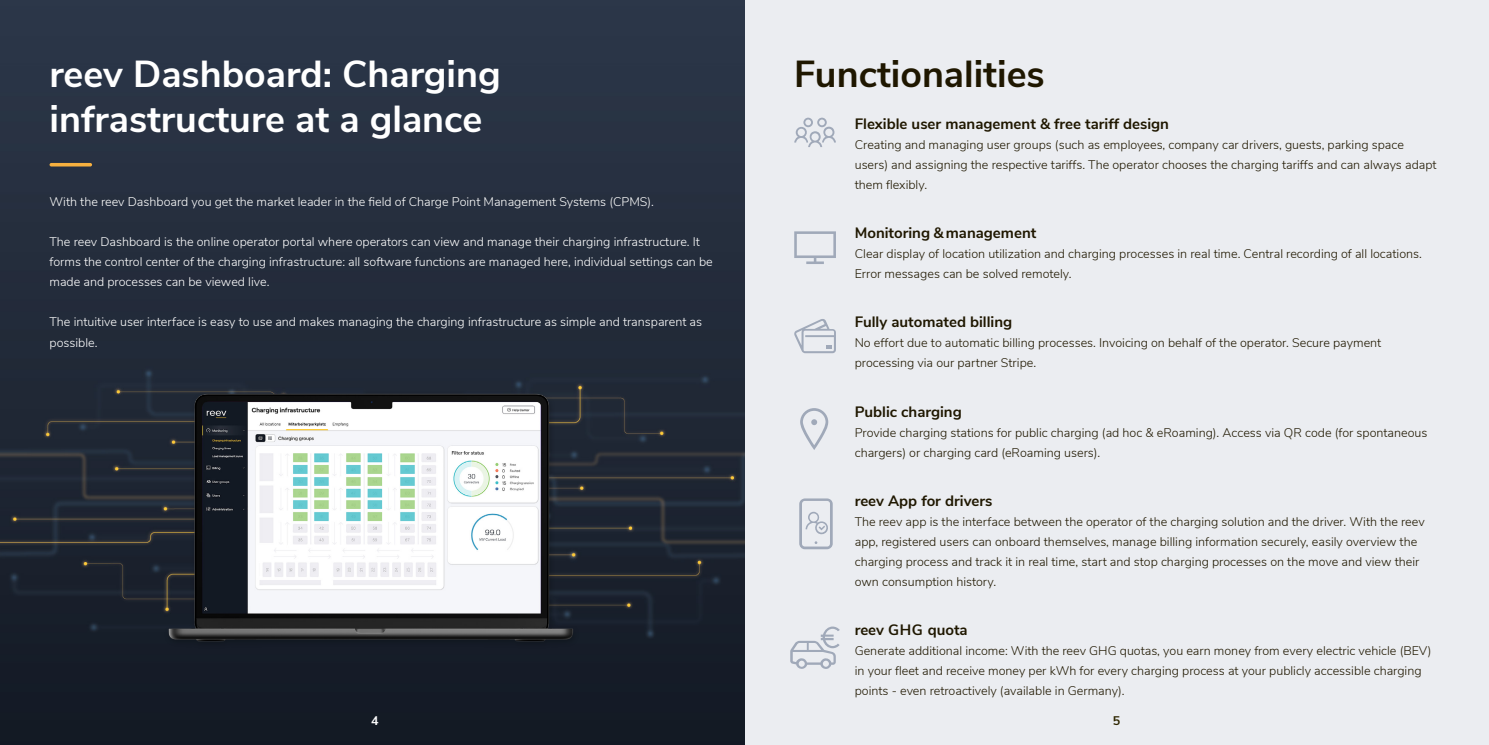
<style>
.page{position:relative;width:1489px;height:745px;background:#fff}
.page>*{position:absolute;margin:0;border:0;box-sizing:border-box;transform-origin:0 0}
.t1{font:700 37.5px/45px "Nunito Sans";color:#fff}
.t2{font:700 37.5px "Nunito Sans";color:#1f1700}
.t3{font:700 15px "Nunito Sans";color:#1f1700}
.t4{font:300 12.5px/20px "Nunito Sans";color:#1f1700}
.t5{font:300 12.5px/20px "Nunito Sans";color:#fff}
.t6{font:700 12.5px "Nunito Sans";color:#fff}
.t7{font:700 12.5px "Nunito Sans";color:#2e2600}
</style>
<div class="page">
<div style="left:744px;top:0;width:744px;height:744px;background:#e6e9ed"></div>
<svg style="left:790px;top:626px;width:49px;height:42px"></svg>
<svg style="left:800px;top:408px;width:28px;height:42px"></svg>
<svg style="left:799px;top:498px;width:33px;height:51px"></svg>
<svg style="left:794px;top:319px;width:42px;height:34px"></svg>
<svg style="left:794px;top:231px;width:42px;height:33px"></svg>
<svg style="left:794px;top:118px;width:42px;height:29px"></svg>
<img style="left:0;top:0;width:744px;height:744px">
<img style="left:161px;top:381px;width:422px;height:283px">
<hr style="left:50px;top:163px;width:42px;height:3px;background:#f7b03f;border-radius:2px">
<h1 class="t1" style="left:50px;top:50px;width:452px">reev Dashboard: Charging infrastructure at a glance</h1>
<p class="t5" style="left:50px;top:191px;width:606px">With the reev Dashboard you get the market leader in the field of Charge Point Management Systems (CPMS).</p>
<p class="t5" style="left:50px;top:231px;width:664px">The reev Dashboard is the online operator portal where operators can view and manage their charging infrastructure. It forms the control center of the charging infrastructure: all software functions are managed here, individual settings can be made and processes can be viewed live.</p>
<p class="t5" style="left:50px;top:311px;width:654px">The intuitive user interface is easy to use and makes managing the charging infrastructure as simple and transparent as possible.</p>
<h1 class="t2" style="left:794px;top:47px;width:252px">Functionalities</h1>
<p class="t3" style="left:854px;top:112px;width:316px">Flexible user management &amp; free tariff design</p>
<p class="t4" style="left:854px;top:134px;width:583px">Creating and managing user groups (such as employees, company car drivers, guests, parking space users) and assigning the respective tariffs. The operator chooses the charging tariffs and can always adapt them flexibly.</p>
<p class="t3" style="left:854px;top:222px;width:183px">Monitoring &amp; management</p>
<p class="t4" style="left:854px;top:243px;width:568px">Clear display of location utilization and charging processes in real time. Central recording of all locations.<br>Error messages can be solved remotely.</p>
<p class="t3" style="left:854px;top:311px;width:159px">Fully automated billing</p>
<p class="t4" style="left:854px;top:332px;width:528px">No effort due to automatic billing processes. Invoicing on behalf of the operator. Secure payment processing via our partner Stripe.</p>
<p class="t3" style="left:854px;top:400px;width:109px">Public charging</p>
<p class="t4" style="left:854px;top:421px;width:574px">Provide charging stations for public charging (ad hoc &amp; eRoaming). Access via QR code (for spontaneous chargers) or charging card (eRoaming users).</p>
<p class="t3" style="left:854px;top:489px;width:139px">reev App for drivers</p>
<p class="t4" style="left:854px;top:510px;width:571px">The reev app is the interface between the operator of the charging solution and the driver. With the reev app, registered users can onboard themselves, manage billing information securely, easily overview the charging process and track it in real time, start and stop charging processes on the move and view their own consumption history.</p>
<p class="t3" style="left:854px;top:618px;width:114px">reev GHG quota</p>
<p class="t4" style="left:854px;top:639px;width:578px">Generate additional income: With the reev GHG quotas, you earn money from every electric vehicle (BEV) in your fleet and receive money per kWh for every charging process at your publicly accessible charging points - even retroactively (available in Germany).</p>
<p class="t6" style="left:371px;top:710px;width:9px">4</p>
<p class="t7" style="left:1112px;top:710px;width:9px">5</p>
</div>
